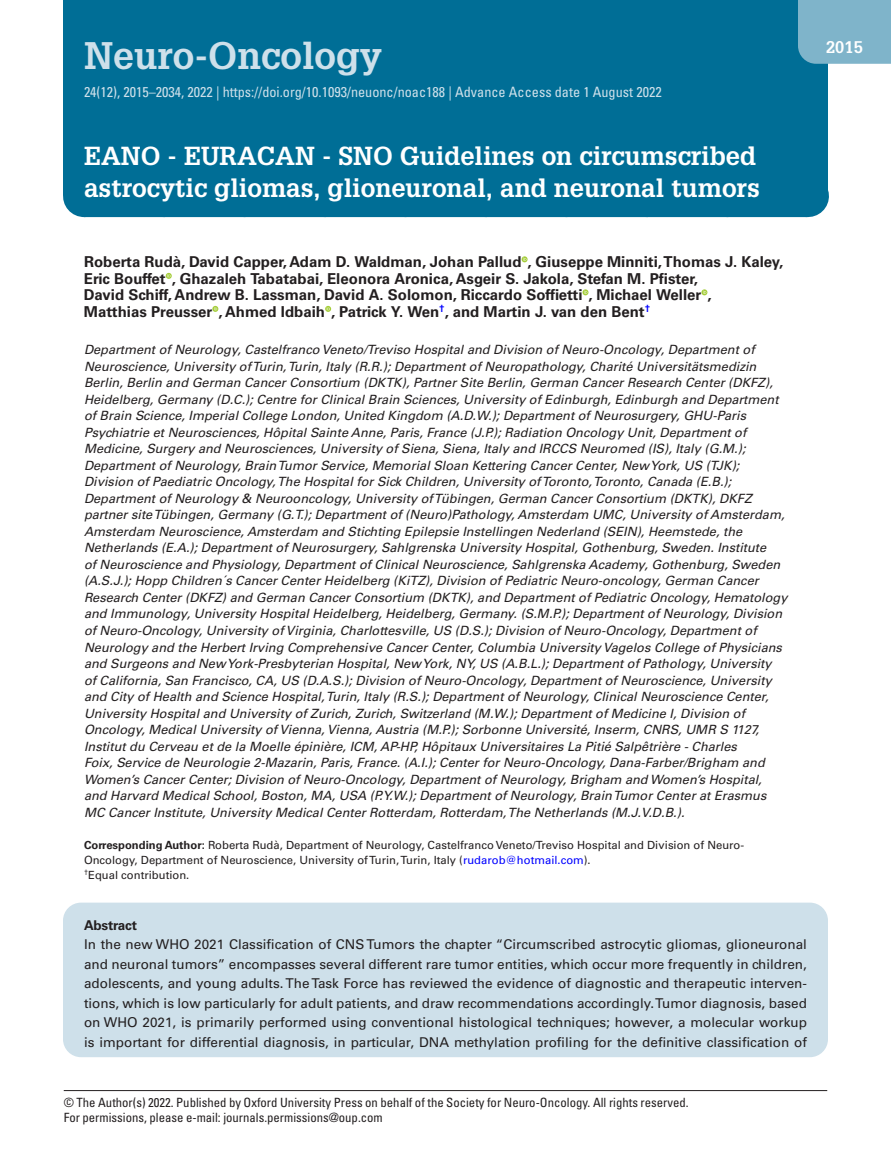
<style>
.page{position:relative;width:891px;height:1175px;background:#fff}
.page>*{position:absolute;margin:0;border:0;box-sizing:border-box;transform-origin:0 0}
.t1{font:700 37.5px "Glypha LT Std";color:#cee0ea}
.t2{font:700 25.5px/31.5px "Glypha LT Std";color:#fff}
.t3{font:700 16.5px "Glypha LT Std";color:#fff}
.t4{font:700 15px/16.5px "Univers LT Std";color:#231f20}
.t5{font:condensed 14.25px "Univers LT Std";color:#cee0ea}
.t6{font:13.5px/19.5px "Univers LT Std";color:#231f20;text-align:justify}
.t7{font:700 13.5px "Univers LT Std";letter-spacing:-.015em;color:#231f20}
.t8{font:italic 12.75px/16.5px "Univers LT Std";color:#231f20}
.t9{font:condensed 12.75px/15px "Univers LT Std";color:#231f20}
.t10{font:11.25px/15px "Univers LT Std";color:#231f20}
.s1{font-weight:700}
.s2{color:#00f}
</style>
<div class="page">
<div style="left:63px;top:0;width:765px;height:166px;background:#006e96"></div>
<div style="left:798px;top:0;width:93px;height:64px;background:#7fb4ca"></div>
<div style="left:63px;top:902px;width:765px;height:155px;background:#cee0ea;border-radius:18px"></div>
<hr style="left:64px;top:1090px;width:763px;height:1px;background:#231f20">
<div style="left:63px;top:162px;width:765px;height:33px;background:#006e96"></div>
<div style="left:84px;top:175px;width:723px;height:42px;background:#006e96"></div>
<hr style="left:807px;top:175px;width:1px;height:42px;background:#006e96">
<svg style="left:522px;top:256px;width:6px;height:6px"></svg>
<svg style="left:166px;top:273px;width:6px;height:6px"></svg>
<svg style="left:583px;top:289px;width:6px;height:6px"></svg>
<svg style="left:701px;top:289px;width:6px;height:6px"></svg>
<svg style="left:212px;top:306px;width:6px;height:6px"></svg>
<svg style="left:325px;top:306px;width:6px;height:6px"></svg>
<h1 class="t1" style="left:84px;top:32px;width:299px">Neuro-Oncology</h1>
<p class="t5" style="left:84px;top:83px;width:579px">24(12), 2015–2034, 2022 | https://doi.org/10.1093/neuonc/noac188 | Advance Access date 1 August 2022</p>
<h2 class="t2" style="left:84px;top:140px;width:677px">EANO - EURACAN - SNO Guidelines on circumscribed astrocytic gliomas, glioneuronal, and neuronal tumors</h2>
<p class="t3" style="left:826px;top:37px;width:38px">2015</p>
<p class="t4" style="left:84px;top:254px;width:701px">Roberta Rudà, David Capper, Adam D. Waldman, Johan Pallud , Giuseppe Minniti, Thomas J. Kaley, Eric Bouffet , Ghazaleh Tabatabai, Eleonora Aronica, Asgeir S. Jakola, Stefan M. Pfister,<br>David Schiff, Andrew B. Lassman, David A. Solomon, Riccardo Soffietti , Michael Weller ,<br>Matthias Preusser , Ahmed Idbaih , Patrick Y. Wen<sup>†</sup>, and Martin J. van den Bent<sup>†</sup></p>
<p class="t8" style="left:84px;top:342px;width:705px">Department of Neurology, Castelfranco Veneto/Treviso Hospital and Division of Neuro-Oncology, Department of Neuroscience, University of Turin, Turin, Italy (R.R.); Department of Neuropathology, Charité Universitätsmedizin Berlin, Berlin and German Cancer Consortium (DKTK), Partner Site Berlin, German Cancer Research Center (DKFZ), Heidelberg, Germany (D.C.); Centre for Clinical Brain Sciences, University of Edinburgh, Edinburgh and Department of Brain Science, Imperial College London, United Kingdom (A.D.W.); Department of Neurosurgery, GHU-Paris Psychiatrie et Neurosciences, Hôpital Sainte Anne, Paris, France (J.P.); Radiation Oncology Unit, Department of Medicine, Surgery and Neurosciences, University of Siena, Siena, Italy and IRCCS Neuromed (IS), Italy (G.M.); Department of Neurology, Brain Tumor Service, Memorial Sloan Kettering Cancer Center, New York, US (TJK); Division of Paediatric Oncology, The Hospital for Sick Children, University of Toronto, Toronto, Canada (E.B.); Department of Neurology &amp; Neurooncology, University of Tübingen, German Cancer Consortium (DKTK), DKFZ partner site Tübingen, Germany (G.T.); Department of (Neuro)Pathology, Amsterdam UMC, University of Amsterdam, Amsterdam Neuroscience, Amsterdam and Stichting Epilepsie Instellingen Nederland (SEIN), Heemstede, the Netherlands (E.A.); Department of Neurosurgery, Sahlgrenska University Hospital, Gothenburg, Sweden. Institute<br>of Neuroscience and Physiology, Department of Clinical Neuroscience, Sahlgrenska Academy, Gothenburg, Sweden (A.S.J.); Hopp Children´s Cancer Center Heidelberg (KiTZ), Division of Pediatric Neuro-oncology, German Cancer Research Center (DKFZ) and German Cancer Consortium (DKTK), and Department of Pediatric Oncology, Hematology and Immunology, University Hospital Heidelberg, Heidelberg, Germany. (S.M.P.); Department of Neurology, Division of Neuro-Oncology, University of Virginia, Charlottesville, US (D.S.); Division of Neuro-Oncology, Department of Neurology and the Herbert Irving Comprehensive Cancer Center, Columbia University Vagelos College of Physicians and Surgeons and New York-Presbyterian Hospital, New York, NY, US (A.B.L.); Department of Pathology, University<br>of California, San Francisco, CA, US (D.A.S.); Division of Neuro-Oncology, Department of Neuroscience, University and City of Health and Science Hospital, Turin, Italy (R.S.); Department of Neurology, Clinical Neuroscience Center, University Hospital and University of Zurich, Zurich, Switzerland (M.W.); Department of Medicine I, Division of Oncology, Medical University of Vienna, Vienna, Austria (M.P.); Sorbonne Université, Inserm, CNRS, UMR S 1127, Institut du Cerveau et de la Moelle épinière, ICM, AP-HP, Hôpitaux Universitaires La Pitié Salpêtrière - Charles<br>Foix, Service de Neurologie 2-Mazarin, Paris, France. (A.I.); Center for Neuro-Oncology, Dana-Farber/Brigham and Women’s Cancer Center; Division of Neuro-Oncology, Department of Neurology, Brigham and Women’s Hospital, and Harvard Medical School, Boston, MA, USA (P.Y.W.); Department of Neurology, Brain Tumor Center at Erasmus MC Cancer Institute, University Medical Center Rotterdam, Rotterdam, The Netherlands (M.J.V.D.B.).</p>
<p class="t10" style="left:84px;top:837px;width:662px"><span class="s1">Corresponding Author:</span> Roberta Rudà, Department of Neurology, Castelfranco Veneto/Treviso Hospital and Division of Neuro-<br>Oncology, Department of Neuroscience, University of Turin, Turin, Italy (<span class="s2">rudarob@hotmail.com</span>).<br><sup>†</sup>Equal contribution.</p>
<p class="t7" style="left:84px;top:917px;width:55px">Abstract</p>
<p class="t6" style="left:84px;top:935px;width:725px">In the new WHO 2021 Classification of CNS Tumors the chapter “Circumscribed astrocytic gliomas, glioneuronal and neuronal tumors” encompasses several different rare tumor entities, which occur more frequently in children, adolescents, and young adults. The Task Force has reviewed the evidence of diagnostic and therapeutic interven&shy;tions, which is low particularly for adult patients, and draw recommendations accordingly. Tumor diagnosis, based on WHO 2021, is primarily performed using conventional histological techniques; however, a molecular workup is important for differential diagnosis, in particular, DNA methylation profiling for the definitive classification of</p>
<p class="t9" style="left:64px;top:1095px;width:626px">© The Author(s) 2022. Published by Oxford University Press on behalf of the Society for Neuro-Oncology. All rights reserved.<br>For permissions, please e-mail: journals.permissions@oup.com</p>
</div>
